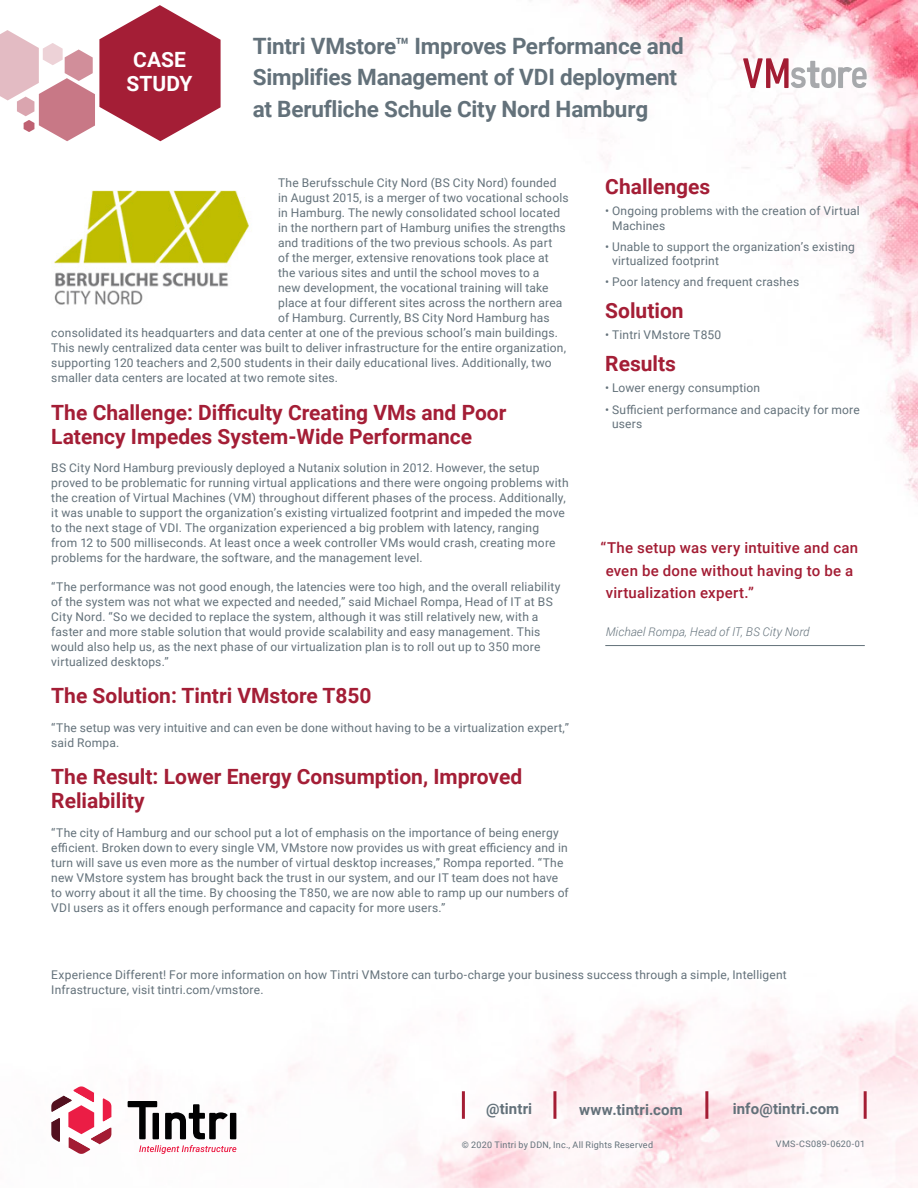
<style>
.page{position:relative;width:918px;height:1188px;background:#fff}
.page>*{position:absolute;margin:0;border:0;box-sizing:border-box;transform-origin:0 0}
.t1{font:700 22.5px/31.5px "Roboto";letter-spacing:-.01em;color:#63717a}
.t2{font:700 21px/24px "Roboto";color:#a41e36}
.t3{font:700 21px/24px "Roboto";color:#fff;text-align:center}
.t4{font:500 15px/22.5px "Roboto";letter-spacing:.02em;color:#a31c33}
.t5{font:700 15px "Roboto";letter-spacing:.01em;color:#63717a}
.t6{font:12px/15px "Roboto";letter-spacing:.015em;color:#63717a}
.t7{font:italic 300 12px "Roboto";letter-spacing:.01em;color:#63717a}
.t8{font:9px "Roboto";letter-spacing:.025em;color:#63717a}
</style>
<div class="page">
<img style="left:570px;top:0;width:348px;height:501px">
<img style="left:111px;top:1005px;width:807px;height:183px">
<svg style="left:0;top:5px;width:221px;height:136px"></svg>
<svg style="left:743px;top:58px;width:124px;height:30px"></svg>
<img style="left:54px;top:190px;width:195px;height:115px">
<hr style="left:605px;top:645px;width:260px;height:1px;background:#63717a">
<hr style="left:462px;top:1091px;width:3px;height:28px;background:#a41d34">
<hr style="left:553px;top:1091px;width:3px;height:28px;background:#a41d34">
<hr style="left:705px;top:1091px;width:3px;height:28px;background:#a41d34">
<hr style="left:864px;top:1091px;width:3px;height:28px;background:#a41d34">
<svg style="left:139px;top:1145px;width:97px;height:9px"></svg>
<svg style="left:128px;top:1101px;width:29px;height:38px"></svg>
<div style="left:230px;top:1113px;width:6px;height:26px;background:#010102"></div>
<svg style="left:165px;top:1104px;width:63px;height:35px"></svg>
<div style="left:153px;top:1113px;width:6px;height:26px;background:#010102"></div>
<svg style="left:51px;top:1086px;width:60px;height:68px"></svg>
<h2 class="t3" style="left:127px;top:50px;width:67px">CASE<br>STUDY</h2>
<h1 class="t1" style="left:253px;top:32px;width:433px">Tintri VMstore™ Improves Performance and<br>Simplifies Management of VDI deployment at Berufliche Schule City Nord Hamburg</h1>
<p class="t6" style="left:278px;top:176px;width:280px">The Berufsschule City Nord (BS City Nord) founded</p>
<p class="t6" style="left:278px;top:191px;width:292px">in August 2015, is a merger of two vocational schools</p>
<p class="t6" style="left:278px;top:206px;width:283px">in Hamburg. The newly consolidated school located</p>
<p class="t6" style="left:278px;top:220px;width:289px">in the northern part of Hamburg uni昀椀es the strengths</p>
<p class="t6" style="left:278px;top:236px;width:276px">and traditions of the two previous schools. As part</p>
<p class="t6" style="left:278px;top:251px;width:272px">of the merger, extensive renovations took place at</p>
<p class="t6" style="left:278px;top:266px;width:263px">the various sites and until the school moves to a</p>
<p class="t6" style="left:278px;top:281px;width:272px">new development, the vocational training will take</p>
<p class="t6" style="left:278px;top:296px;width:286px">place at four different sites across the northern area</p>
<p class="t6" style="left:278px;top:311px;width:273px">of Hamburg. Currently, BS City Nord Hamburg has</p>
<p class="t6" style="left:51px;top:326px;width:508px">consolidated its headquarters and data center at one of the previous school’s main buildings.</p>
<p class="t6" style="left:51px;top:341px;width:516px">This newly centralized data center was built to deliver infrastructure for the entire organization,</p>
<p class="t6" style="left:51px;top:356px;width:502px">supporting 120 teachers and 2,500 students in their daily educational lives. Additionally, two</p>
<p class="t6" style="left:51px;top:371px;width:288px">smaller data centers are located at two remote sites.</p>
<h2 class="t2" style="left:51px;top:399px;width:457px">The Challenge: Di昀케culty Creating VMs and Poor<br>Latency Impedes System-Wide Performance</h2>
<p class="t6" style="left:51px;top:461px;width:519px">BS City Nord Hamburg previously deployed a Nutanix solution in 2012. However, the setup proved to be problematic for running virtual applications and there were ongoing problems with the creation of Virtual Machines (VM) throughout different phases of the process. Additionally, it was unable to support the organization’s existing virtualized footprint and impeded the move to the next stage of VDI. The organization experienced a big problem with latency, ranging<br>from 12 to 500 milliseconds. At least once a week controller VMs would crash, creating more problems for the hardware, the software, and the management level.</p>
<p class="t6" style="left:51px;top:580px;width:511px">“The performance was not good enough, the latencies were too high, and the overall reliability of the system was not what we expected and needed,” said Michael Rompa, Head of IT at BS City Nord. “So we decided to replace the system, although it was still relatively new, with a faster and more stable solution that would provide scalability and easy management. This would also help us, as the next phase of our virtualization plan is to roll out up to 350 more virtualized desktops.”</p>
<h2 class="t2" style="left:51px;top:686px;width:322px">The Solution: Tintri VMstore T850</h2>
<p class="t6" style="left:51px;top:721px;width:519px">“The setup was very intuitive and can even be done without having to be a virtualization expert,” said Rompa.</p>
<h2 class="t2" style="left:51px;top:767px;width:472px">The Result: Lower Energy Consumption, Improved<br>Reliability</h2>
<p class="t6" style="left:51px;top:826px;width:519px">“The city of Hamburg and our school put a lot of emphasis on the importance of being energy<br>e昀케cient. Broken down to every single VM, VMstore now provides us with great e昀케ciency and in turn will save us even more as the number of virtual desktop increases,” Rompa reported. “The new VMstore system has brought back the trust in our system, and our IT team does not have to worry about it all the time. By choosing the T850, we are now able to ramp up our numbers of VDI users as it offers enough performance and capacity for more users.”</p>
<h2 class="t2" style="left:605px;top:176px;width:107px">Challenges</h2>
<p class="t6" style="left:612px;top:204px;width:249px;line-height:14.4px;text-indent:-7px">• Ongoing problems with the creation of Virtual<br>Machines</p>
<p class="t6" style="left:612px;top:240px;width:244px;line-height:14.4px;text-indent:-7px">• Unable to support the organization’s existing virtualized footprint</p>
<p class="t6" style="left:605px;top:275px;width:195px">• Poor latency and frequent crashes</p>
<h2 class="t2" style="left:605px;top:300px;width:80px">Solution</h2>
<p class="t6" style="left:605px;top:328px;width:118px">• Tintri VMstore T850</p>
<h2 class="t2" style="left:605px;top:354px;width:72px">Results</h2>
<p class="t6" style="left:605px;top:381px;width:156px">• Lower energy consumption</p>
<p class="t6" style="left:612px;top:403px;width:249px;line-height:14.4px;text-indent:-7px">• Su昀케cient performance and capacity for more users</p>
<p class="t4" style="left:606px;top:538px;width:254px;text-indent:-5px">“The setup was very intuitive and can even be done without having to be a virtualization expert.”</p>
<p class="t7" style="left:606px;top:627px;width:205px">Michael Rompa, Head of IT, BS City Nord</p>
<p class="t6" style="left:51px;top:968px;width:737px">Experience Different! For more information on how Tintri VMstore can turbo-charge your business success through a simple, Intelligent<br>Infrastructure, visit tintri.com/vmstore.</p>
<p class="t5" style="left:486px;top:1103px;width:48px">@tintri</p>
<p class="t5" style="left:579px;top:1103px;width:105px">www.tintri.com</p>
<p class="t5" style="left:733px;top:1103px;width:108px">info@tintri.com</p>
<p class="t8" style="left:776px;top:1140px;width:91px">VMS-CS089-0620-01</p>
<p class="t8" style="left:462px;top:1141px;width:193px">© 2020 Tintri by DDN, Inc., All Rights Reserved</p>
</div>
